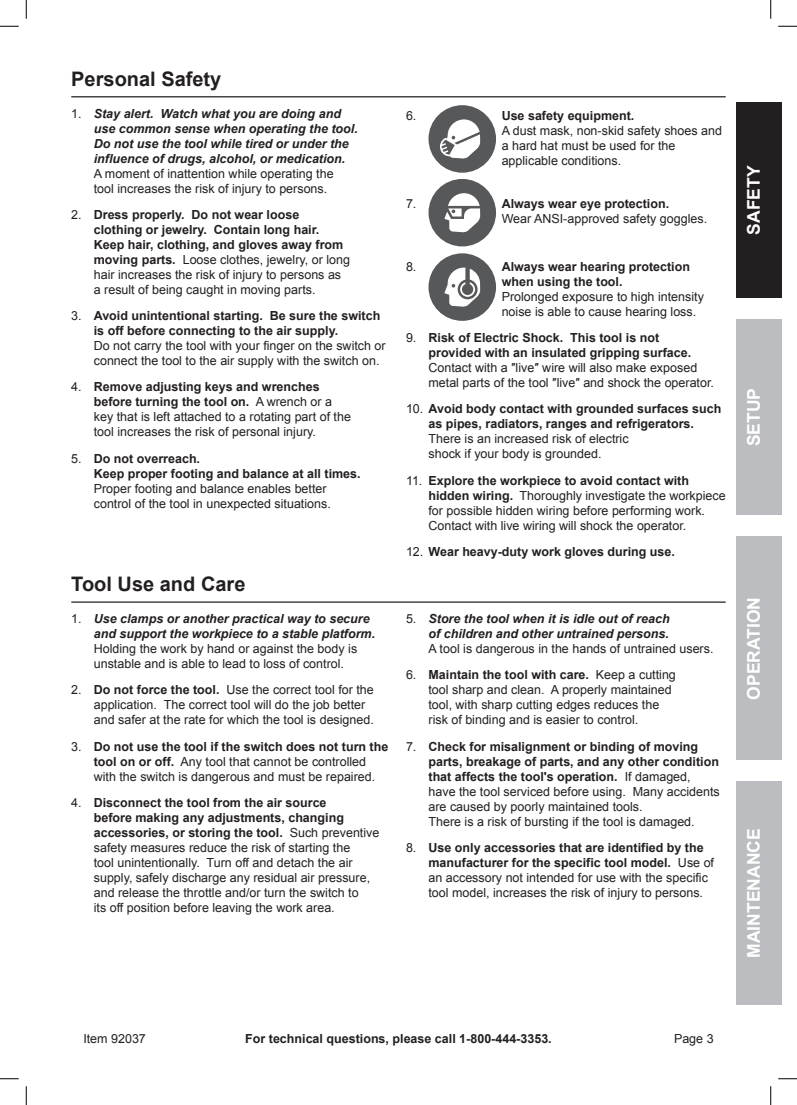
<style>
.page{position:relative;width:797px;height:1105px;background:#fff}
.page>*{position:absolute;margin:0;border:0;box-sizing:border-box;transform-origin:0 0}
.t1{font:700 20px "Arial";color:#231f20}
.t2{font:700 17.5px "Arial";color:#fff}
.t3{font:12.5px/15px "Arial";color:#231f20}
.t4{font:700 12.5px/15px "Arial";color:#231f20}
.t5{font:italic 700 12.5px/15px "Arial";color:#231f20}
.s1{font-weight:400;font-style:normal}
.s2{font-weight:400}
.s3{font-weight:700}
</style>
<div class="page">
<div style="left:736px;top:536px;width:45px;height:224px;background:#bcbdc0"></div>
<div style="left:736px;top:781px;width:45px;height:224px;background:#bcbdc0"></div>
<div style="left:736px;top:319px;width:45px;height:196px;background:#bcbdc0"></div>
<div style="left:736px;top:102px;width:45px;height:196px;background:#231f20"></div>
<hr style="left:71px;top:96px;width:654px;height:1px;background:#231f20">
<svg style="left:428px;top:105px;width:68px;height:216px"></svg>
<hr style="left:71px;top:601px;width:654px;height:2px;background:#231f20">
<svg style="left:0;top:25px;width:19px;height:2px"></svg>
<svg style="left:778px;top:25px;width:19px;height:2px"></svg>
<svg style="left:0;top:1078px;width:19px;height:1px"></svg>
<svg style="left:778px;top:1078px;width:19px;height:1px"></svg>
<svg style="left:25px;top:0;width:2px;height:19px"></svg>
<svg style="left:25px;top:1086px;width:2px;height:19px"></svg>
<svg style="left:770px;top:0;width:1px;height:19px"></svg>
<svg style="left:770px;top:1086px;width:1px;height:19px"></svg>
<h1 class="t1" style="left:71px;top:66px;width:152px">Personal Safety</h1>
<p class="t5" style="left:94px;top:106px;width:265px;text-indent:-22px"><span class="s1">1.</span> Stay alert. Watch what you are doing and use common sense when operating the tool.<br>Do not use the tool while tired or under the influence of drugs, alcohol, or medication.</p>
<p class="t3" style="left:94px;top:166px;width:241px">A moment of inattention while operating the tool increases the risk of injury to persons.</p>
<p class="t4" style="left:94px;top:207px;width:258px;text-indent:-22px"><span class="s2">2.</span> Dress properly. Do not wear loose clothing or jewelry. Contain long hair.<br>Keep hair, clothing, and gloves away from moving parts. <span class="s2">Loose clothes, jewelry, or long hair increases the risk of injury to persons as a result of being caught in moving parts.</span></p>
<p class="t4" style="left:94px;top:309px;width:288px;text-indent:-22px"><span class="s2">3.</span> Avoid unintentional starting. Be sure the switch is off before connecting to the air supply.</p>
<p class="t3" style="left:94px;top:338px;width:293px">Do not carry the tool with your finger on the switch or connect the tool to the air supply with the switch on.</p>
<p class="t3" style="left:94px;top:380px;width:259px;text-indent:-22px">4. <span class="s3">Remove adjusting keys and wrenches before turning the tool on.</span> A wrench or a key that is left attached to a rotating part of the tool increases the risk of personal injury.</p>
<p class="t4" style="left:94px;top:451px;width:268px;text-indent:-22px"><span class="s2">5.</span> Do not overreach.<br>Keep proper footing and balance at all times.</p>
<p class="t3" style="left:94px;top:481px;width:238px">Proper footing and balance enables better control of the tool in unexpected situations.</p>
<h1 class="t1" style="left:71px;top:571px;width:176px">Tool Use and Care</h1>
<p class="t5" style="left:94px;top:612px;width:283px;text-indent:-22px"><span class="s1">1.</span> Use clamps or another practical way to secure and support the workpiece to a stable platform.</p>
<p class="t3" style="left:94px;top:641px;width:265px">Holding the work by hand or against the body is unstable and is able to lead to loss of control.</p>
<p class="t3" style="left:94px;top:682px;width:282px;text-indent:-22px">2. <span class="s3">Do not force the tool.</span> Use the correct tool for the application. The correct tool will do the job better and safer at the rate for which the tool is designed.</p>
<p class="t3" style="left:94px;top:739px;width:296px;text-indent:-22px">3. <span class="s3">Do not use the tool if the switch does not turn the tool on or off.</span> Any tool that cannot be controlled with the switch is dangerous and must be repaired.</p>
<p class="t3" style="left:94px;top:795px;width:287px;text-indent:-22px">4. <span class="s3">Disconnect the tool from the air source<br>before making any adjustments, changing accessories, or storing the tool.</span> Such preventive safety measures reduce the risk of starting the<br>tool unintentionally. Turn off and detach the air supply, safely discharge any residual air pressure, and release the throttle and/or turn the switch to<br>its off position before leaving the work area.</p>
<p class="t3" style="left:406px;top:108px;width:12px">6.</p>
<p class="t4" style="left:501px;top:109px;width:134px">Use safety equipment.</p>
<p class="t3" style="left:501px;top:123px;width:222px">A dust mask, non-skid safety shoes and a hard hat must be used for the applicable conditions.</p>
<p class="t3" style="left:406px;top:196px;width:12px">7.</p>
<p class="t4" style="left:501px;top:196px;width:169px">Always wear eye protection.</p>
<p class="t3" style="left:501px;top:211px;width:207px">Wear ANSI-approved safety goggles.</p>
<p class="t3" style="left:406px;top:259px;width:12px">8.</p>
<p class="t4" style="left:501px;top:259px;width:190px">Always wear hearing protection when using the tool.</p>
<p class="t3" style="left:501px;top:289px;width:204px">Prolonged exposure to high intensity noise is able to cause hearing loss.</p>
<p class="t4" style="left:428px;top:331px;width:264px;text-indent:-22px"><span class="s2">9.</span> Risk of Electric Shock. This tool is not provided with an insulated gripping surface.</p>
<p class="t3" style="left:428px;top:360px;width:287px">Contact with a ″live″ wire will also make exposed metal parts of the tool ″live″ and shock the operator.</p>
<p class="t4" style="left:406px;top:402px;width:317px;text-align:center"><span class="s2">10.</span> Avoid body contact with grounded surfaces such as pipes, radiators, ranges and refrigerators.</p>
<p class="t3" style="left:428px;top:432px;width:202px">There is an increased risk of electric shock if your body is grounded.</p>
<p class="t3" style="left:428px;top:473px;width:299px;text-indent:-22px">11. <span class="s3">Explore the workpiece to avoid contact with hidden wiring.</span> Thoroughly investigate the workpiece for possible hidden wiring before performing work.<br>Contact with live wiring will shock the operator.</p>
<p class="t4" style="left:406px;top:544px;width:270px"><span class="s2">12.</span> Wear heavy-duty work gloves during use.</p>
<p class="t5" style="left:406px;top:612px;width:265px;text-align:right"><span class="s1">5.</span> Store the tool when it is idle out of reach of children and other untrained persons.</p>
<p class="t3" style="left:428px;top:641px;width:286px">A tool is dangerous in the hands of untrained users.</p>
<p class="t3" style="left:428px;top:667px;width:249px;text-indent:-22px">6. <span class="s3">Maintain the tool with care.</span> Keep a cutting tool sharp and clean. A properly maintained tool, with sharp cutting edges reduces the risk of binding and is easier to control.</p>
<p class="t3" style="left:428px;top:739px;width:293px;text-indent:-22px">7. <span class="s3">Check for misalignment or binding of moving parts, breakage of parts, and any other condition that affects the tool's operation.</span> If damaged, have the tool serviced before using. Many accidents are caused by poorly maintained tools.<br>There is a risk of bursting if the tool is damaged.</p>
<p class="t3" style="left:428px;top:840px;width:287px;text-indent:-22px">8. <span class="s3">Use only accessories that are identified by the manufacturer for the specific tool model.</span> Use of an accessory not intended for use with the specific tool model, increases the risk of injury to persons.</p>
<h2 class="t2" style="left:742px;top:235px;width:69px;rotate:-90deg">Saf ety</h2>
<h2 class="t2" style="left:742px;top:446px;width:58px;rotate:-90deg">Setup</h2>
<h2 class="t2" style="left:742px;top:700px;width:104px;rotate:-90deg">Operation</h2>
<h2 class="t2" style="left:742px;top:958px;width:131px;rotate:-90deg">Maintenance</h2>
<p class="t3" style="left:83px;top:1031px;width:64px">Item 92037</p>
<p class="t4" style="left:245px;top:1031px;width:308px">For technical questions, please call 1-800-444-3353.</p>
<p class="t3" style="left:674px;top:1031px;width:41px">Page 3</p>
</div>
